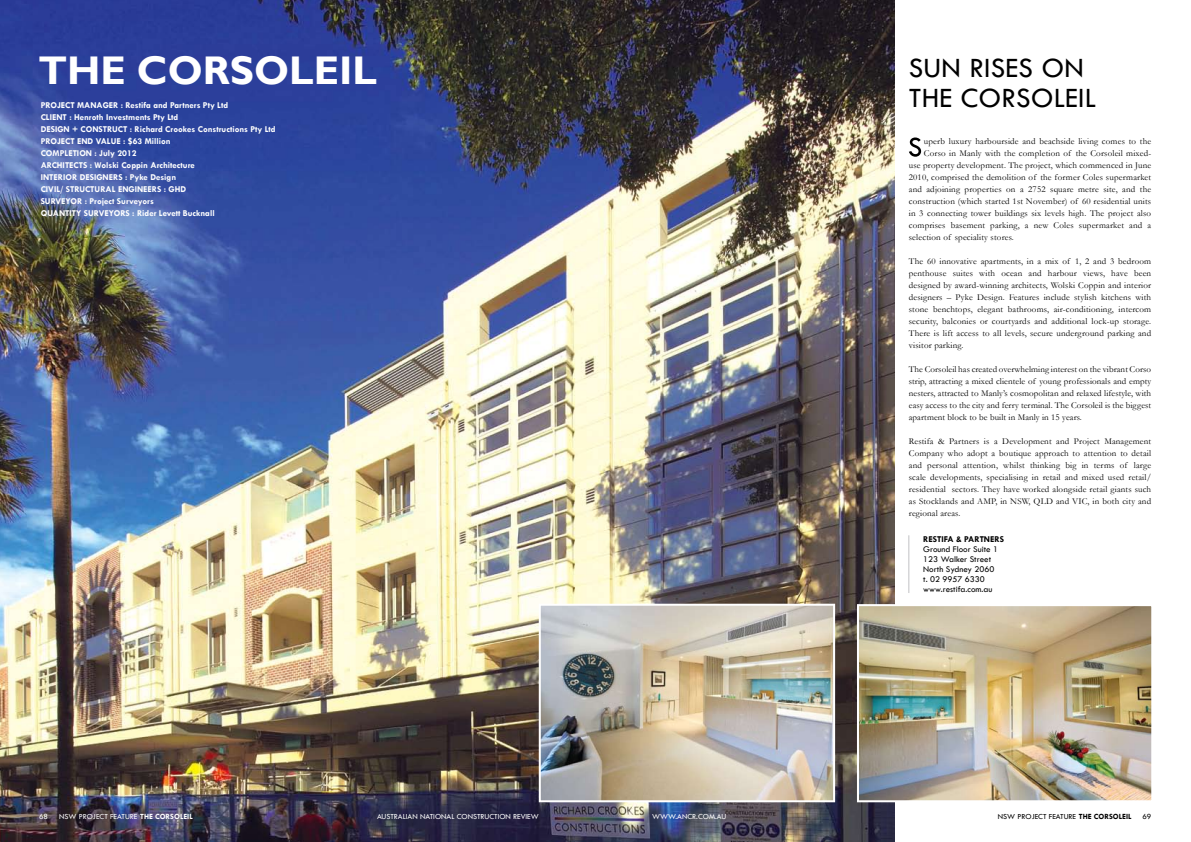
<style>
.page{position:relative;width:1191px;height:842px;background:#fff}
.page>*{position:absolute;margin:0;border:0;box-sizing:border-box;transform-origin:0 0}
.t1{font:700 40px "Gill Sans";color:#fff}
.t2{font:29px "Tw Cen";letter-spacing:.01em;color:#000}
.t3{font:9px/12px "Garamond";letter-spacing:.02em;color:#000;text-align:justify}
.t4{font:700 9px/12px "Tw Cen";color:#fff}
.t5{font:9px/10px "Tw Cen";color:#000}
.t6{font:700 9px "Tw Cen";color:#000}
.t7{font:8px "Tw Cen";color:#fff}
.t8{font:8px "Tw Cen";color:#000}
.s1{font-weight:700}
</style>
<div class="page">
<img style="left:0;top:0;width:894px;height:842px">
<img style="left:860px;top:607px;width:290px;height:192px">
<div style="left:857px;top:604px;width:296px;height:198px;border:2px solid #fff"></div>
<img style="left:542px;top:607px;width:290px;height:192px">
<div style="left:539px;top:604px;width:296px;height:198px;border:2px solid #fff"></div>
<hr style="left:908px;top:535px;width:1px;height:58px;background:#c1c2c4">
<svg style="left:909px;top:137px;width:12px;height:20px"></svg>
<h1 class="t1" style="left:38px;top:47px;width:340px">THE CORSOLEIL</h1>
<p class="t4" style="left:41px;top:99px;width:236px;text-indent:36px">MANAGER : RESTIFA AND PARTNERS PTY LTD<br>CLIENT : HENROTH INVESTMENTS PTY LTD<br>DESIGN + CONSTRUCT : RICHARD CROOKES CONSTRUCTIONS PTY LTD PROJECT</p>
<p class="t4" style="left:41px;top:99px;width:26px">PROJECT</p>
<p class="t4" style="left:77px;top:135px;width:95px">END VALUE : $63 MILLION</p>
<p class="t4" style="left:41px;top:147px;width:12px">COMPLETIO</p>
<p class="t4" style="left:86px;top:147px;width:52px">N : JULY 2012</p>
<p class="t4" style="left:41px;top:159px;width:6px">ARCHITECTS</p>
<p class="t4" style="left:90px;top:159px;width:107px">: WOLSKI COPPIN ARCHITECTURE</p>
<p class="t4" style="left:41px;top:171px;width:15px">INTERIOR</p>
<p class="t4" style="left:80px;top:171px;width:35px">DESIGNERS</p>
<p class="t4" style="left:41px;top:171px;width:137px;text-indent:84px">: PYKE DESIGN<br>CIVIL/ STRUCTURAL ENGINEERS</p>
<p class="t4" style="left:164px;top:183px;width:24px">: GHD</p>
<p class="t4" style="left:41px;top:195px;width:115px">SURVEYOR : PROJECT SURVEYORS<br>QUANTITY SURVEYORS</p>
<p class="t4" style="left:132px;top:207px;width:84px">: RIDER LEVETT BUCKNALL</p>
<p class="t7" style="left:39px;top:811px;width:10px">68</p>
<p class="t7" style="left:59px;top:811px;width:135px">NSW PROJECT FEATURE <span class="s1">THE CORSOLEIL</span></p>
<p class="t7" style="left:377px;top:811px;width:163px">AUSTRALIAN NATIONAL CONSTRUCTION REVIEW</p>
<p class="t7" style="left:652px;top:811px;width:76px">WWW.ANCR.COM.AU</p>
<h2 class="t2" style="left:909px;top:50px;width:88px">Sun Rises</h2>
<h2 class="t2" style="left:1041px;top:50px;width:21px">on</h2>
<h2 class="t2" style="left:909px;top:80px;width:86px">the Corsoleil</h2>
<p class="t3" style="left:924px;top:135px;width:229px">uperb luxury harbourside and beachside living comes to the</p>
<p class="t3" style="left:924px;top:147px;width:229px">Corso in Manly with the completion of the Corsoleil mixed-</p>
<p class="t3" style="left:909px;top:159px;width:244px">use property development. The project, which commenced in June</p>
<p class="t3" style="left:909px;top:171px;width:244px">2010, comprised the demolition of the former Coles supermarket</p>
<p class="t3" style="left:909px;top:183px;width:244px">and adjoining properties on a 2752 square metre site, and the</p>
<p class="t3" style="left:909px;top:195px;width:244px">construction (which started 1st November) of 60 residential units</p>
<p class="t3" style="left:909px;top:207px;width:244px">in 3 connecting tower buildings six levels high. The project also</p>
<p class="t3" style="left:909px;top:219px;width:244px">comprises basement parking, a new Coles supermarket and a</p>
<p class="t3" style="left:909px;top:231px;width:106px">selection of speciality stores.</p>
<p class="t3" style="left:909px;top:255px;width:244px">The 60 innovative apartments, in a mix of 1, 2 and 3 bedroom penthouse suites with ocean and harbour views, have been designed by award-winning architects, Wolski Coppin and interior designers – Pyke Design. Features include stylish kitchens with stone benchtops, elegant bathrooms, air-conditioning, intercom security, balconies or courtyards and additional lock-up storage.<br>There is lift access to all levels, secure underground parking and visitor parking.</p>
<p class="t3" style="left:909px;top:363px;width:244px">The Corsoleil has created overwhelming interest on the vibrant Corso strip, attracting a mixed clientele of young professionals and empty nesters, attracted to Manly’s cosmopolitan and relaxed lifestyle, with easy access to the city and ferry terminal. The Corsoleil is the biggest apartment block to be built in Manly in 15 years.</p>
<p class="t3" style="left:909px;top:435px;width:244px">Restifa &amp; Partners is a Development and Project Management Company who adopt a boutique approach to attention to detail and personal attention, whilst thinking big in terms of large scale developments, specialising in retail and mixed used retail/ residential sectors. They have worked alongside retail giants such as Stocklands and AMP, in NSW, QLD and VIC, in both city and regional areas.</p>
<p class="t6" style="left:923px;top:533px;width:82px">RESTIFA &amp; PARTNERS</p>
<p class="t5" style="left:923px;top:544px;width:76px">Ground Floor Suite 1<br>123 Walker Street<br>North Sydney 2060 t. 02 9957 6330 www.restifa.com.au</p>
<p class="t8" style="left:998px;top:811px;width:135px">NSW PROJECT FEATURE <span class="s1">THE CORSOLEIL</span></p>
<p class="t8" style="left:1142px;top:811px;width:10px">69</p>
</div>
